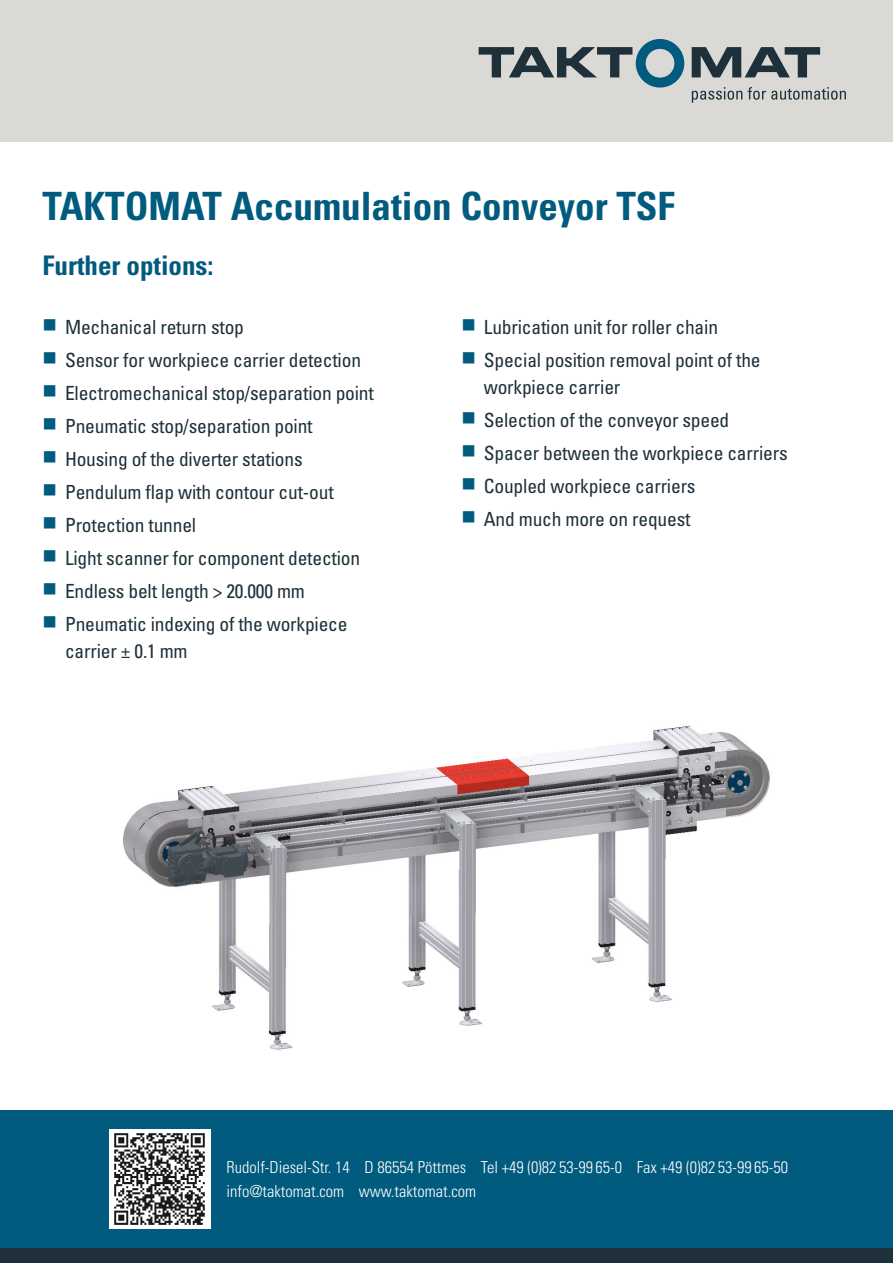
<style>
.page{position:relative;width:893px;height:1263px;background:#fff}
.page>*{position:absolute;margin:0;border:0;box-sizing:border-box;transform-origin:0 0}
.t1{font:700 condensed 39px "Univers LT Std";color:#005b7e}
.t2{font:700 condensed 27px "Univers LT Std";color:#005b7e}
.t3{font:condensed 19.5px/27px "Univers LT Std";letter-spacing:-.01em;color:#1e3039}
.t4{font:300 condensed 16.5px/24px "Univers LT Std";color:#fff}
.s1{color:#005b7e}
</style>
<div class="page">
<div style="left:0;top:1111px;width:893px;height:151px;background:#005b7e"></div>
<div style="left:0;top:1248px;width:893px;height:15px;background:#1e3039"></div>
<div style="left:0;top:0;width:893px;height:142px;background:#dbd9d5"></div>
<svg style="left:479px;top:39px;width:205px;height:49px"></svg>
<svg style="left:692px;top:47px;width:128px;height:30px"></svg>
<svg style="left:692px;top:87px;width:50px;height:16px"></svg>
<svg style="left:748px;top:87px;width:98px;height:13px"></svg>
<img style="left:109px;top:1129px;width:101px;height:100px">
<img style="left:123px;top:726px;width:647px;height:324px">
<h1 class="t1" style="left:43px;top:182px;width:634px">TAKTOMAT Accumulation Conveyor TSF</h1>
<h2 class="t2" style="left:43px;top:249px;width:172px">Further options:</h2>
<p class="t3" style="left:43px;top:313px;width:203px"><span class="s1">■</span> Mechanical return stop</p>
<p class="t3" style="left:43px;top:346px;width:320px"><span class="s1">■</span> Sensor for workpiece carrier detection</p>
<p class="t3" style="left:43px;top:379px;width:333px"><span class="s1">■</span> Electromechanical stop/separation point</p>
<p class="t3" style="left:43px;top:412px;width:272px"><span class="s1">■</span> Pneumatic stop/separation point</p>
<p class="t3" style="left:43px;top:445px;width:262px"><span class="s1">■</span> Housing of the diverter stations</p>
<p class="t3" style="left:43px;top:478px;width:293px"><span class="s1">■</span> Pendulum flap with contour cut-out</p>
<p class="t3" style="left:43px;top:511px;width:155px"><span class="s1">■</span> Protection tunnel</p>
<p class="t3" style="left:43px;top:544px;width:319px"><span class="s1">■</span> Light scanner for component detection</p>
<p class="t3" style="left:43px;top:577px;width:264px"><span class="s1">■</span> Endless belt length &gt; 20.000 mm</p>
<p class="t3" style="left:65px;top:610px;width:284px;text-indent:-23px"><span class="s1">■</span> Pneumatic indexing of the workpiece carrier ± 0.1 mm</p>
<p class="t3" style="left:461px;top:313px;width:258px"><span class="s1">■</span> Lubrication unit for roller chain</p>
<p class="t3" style="left:484px;top:346px;width:278px;text-indent:-23px"><span class="s1">■</span> Special position removal point of the workpiece carrier</p>
<p class="t3" style="left:461px;top:406px;width:269px"><span class="s1">■</span> Selection of the conveyor speed</p>
<p class="t3" style="left:461px;top:439px;width:328px"><span class="s1">■</span> Spacer between the workpiece carriers</p>
<p class="t3" style="left:461px;top:472px;width:236px"><span class="s1">■</span> Coupled workpiece carriers</p>
<p class="t3" style="left:461px;top:505px;width:231px"><span class="s1">■</span> And much more on request</p>
<p class="t4" style="left:226px;top:1155px;width:563px">Rudolf-Diesel-Str. 14 D 86554 Pöttmes Tel +49 (0)82 53-99 65-0 Fax +49 (0)82 53-99 65-50 info@taktomat.com www.taktomat.com</p>
</div>
